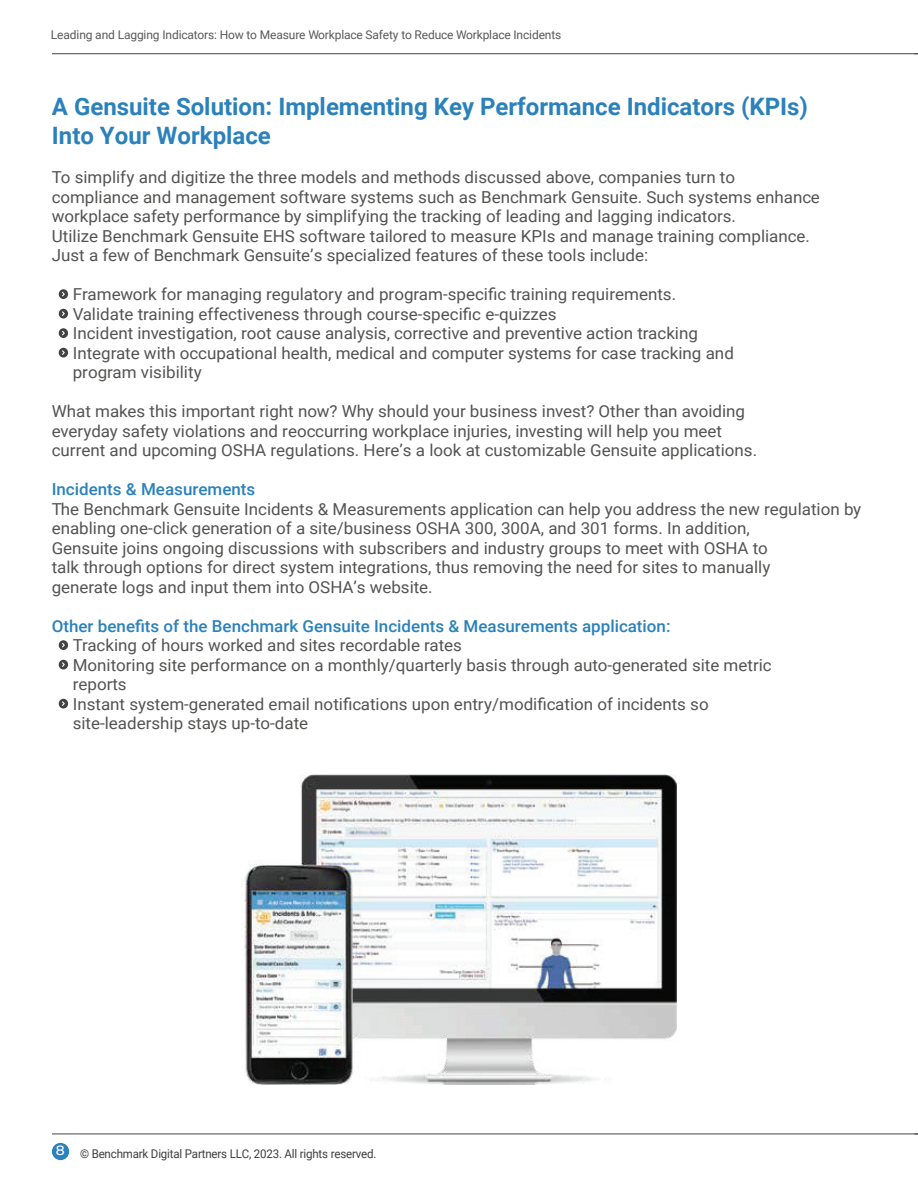
<style>
.page{position:relative;width:918px;height:1188px;background:#fff}
.page>*{position:absolute;margin:0;border:0;box-sizing:border-box;transform-origin:0 0}
.t1{font:700 24px/28.8px "Roboto";color:#2b81bb}
.t2{font:16.5px/19.5px "Roboto";color:#535452}
.t3{font:500 16.5px "Roboto";color:#2b81bb}
.t4{font:500 13.5px "Montserrat";color:#fff}
.t5{font:12px "Roboto";letter-spacing:-.01em;color:#58595b}
.t6{font:12px "Roboto";letter-spacing:-.015em;color:#3e3e3f;scale:.96 1}
</style>
<div class="page">
<hr style="left:52px;top:53px;width:866px;height:1px;background:#454647">
<hr style="left:52px;top:1134px;width:866px;height:1px;background:#454647">
<div style="left:52px;top:1143px;width:17px;height:17px;background:#2b81bb;border-radius:50%"></div>
<svg style="left:59px;top:289px;width:9px;height:10px"></svg>
<svg style="left:59px;top:309px;width:9px;height:10px"></svg>
<svg style="left:59px;top:328px;width:9px;height:10px"></svg>
<svg style="left:59px;top:348px;width:9px;height:10px"></svg>
<svg style="left:59px;top:640px;width:9px;height:10px"></svg>
<svg style="left:59px;top:660px;width:9px;height:10px"></svg>
<svg style="left:59px;top:699px;width:9px;height:10px"></svg>
<img style="left:244px;top:775px;width:433px;height:310px">
<p class="t5" style="left:51px;top:27px;width:512px">Leading and Lagging Indicators: How to Measure Workplace Safety to Reduce Workplace Incidents</p>
<h1 class="t1" style="left:52px;top:92px;width:758px">A Gensuite Solution: Implementing Key Performance Indicators (KPIs)<br>Into Your Workplace</h1>
<p class="t2" style="left:52px;top:167px;width:770px">To simplify and digitize the three models and methods discussed above, companies turn to compliance and management software systems such as Benchmark Gensuite. Such systems enhance workplace safety performance by simplifying the tracking of leading and lagging indicators.<br>Utilize Benchmark Gensuite EHS software tailored to measure KPIs and manage training compliance.<br>Just a few of Benchmark Gensuite’s specialized features of these tools include:</p>
<p class="t2" style="left:73px;top:284px;width:663px">Framework for managing regulatory and program-specific training requirements.<br>Validate training effectiveness through course-specific e-quizzes<br>Incident investigation, root cause analysis, corrective and preventive action tracking Integrate with occupational health, medical and computer systems for case tracking and program visibility</p>
<p class="t2" style="left:52px;top:401px;width:707px">What makes this important right now? Why should your business invest? Other than avoiding everyday safety violations and reoccurring workplace injuries, investing will help you meet current and upcoming OSHA regulations. Here’s a look at customizable Gensuite applications.</p>
<p class="t3" style="left:52px;top:478px;width:205px">Incidents &amp; Measurements</p>
<p class="t2" style="left:52px;top:499px;width:811px">The Benchmark Gensuite Incidents &amp; Measurements application can help you address the new regulation by enabling one-click generation of a site/business OSHA 300, 300A, and 301 forms. In addition,<br>Gensuite joins ongoing discussions with subscribers and industry groups to meet with OSHA to<br>talk through options for direct system integrations, thus removing the need for sites to manually<br>generate logs and input them into OSHA’s website.</p>
<p class="t3" style="left:52px;top:614px;width:620px">Other benefits of the Benchmark Gensuite Incidents &amp; Measurements application:</p>
<p class="t2" style="left:73px;top:635px;width:701px">Tracking of hours worked and sites recordable rates<br>Monitoring site performance on a monthly/quarterly basis through auto-generated site metric reports<br>Instant system-generated email notifications upon entry/modification of incidents so site-leadership stays up-to-date</p>
<p class="t4" style="left:56px;top:1141px;width:10px">8</p>
<p class="t6" style="left:80px;top:1146px;width:310px">© Benchmark Digital Partners LLC, 2023. All rights reserved.</p>
</div>
